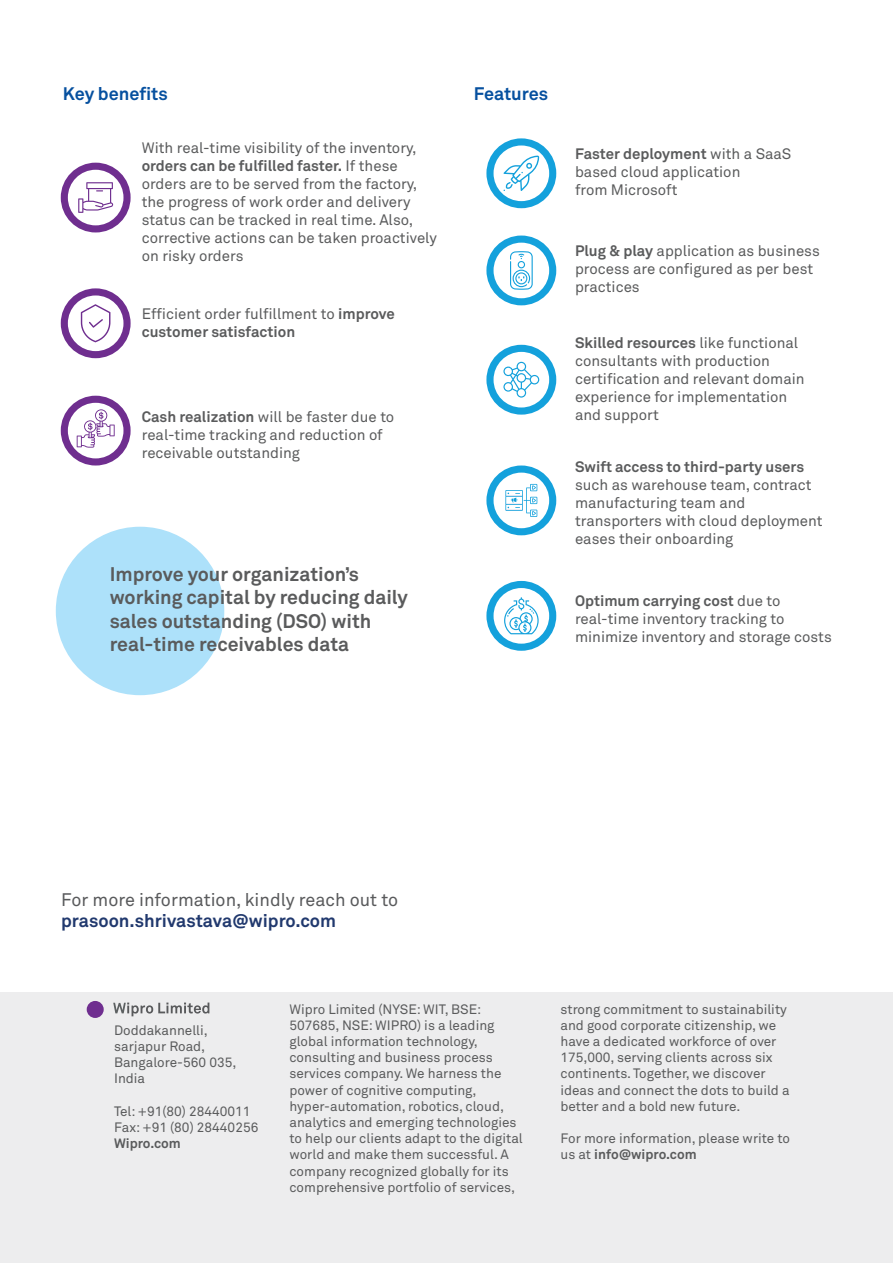
<style>
.page{position:relative;width:893px;height:1263px;background:#fff}
.page>*{position:absolute;margin:0;border:0;box-sizing:border-box;transform-origin:0 0}
.t1{font:700 19.5px/23.4px "Wipro Akkurat";color:#5a5b5c}
.t2{font:18px "Wipro Akkurat";color:#595a5c}
.t3{font:700 18px "Wipro Akkurat";color:#21396e}
.t4{font:700 18px "Wipro Akkurat";color:#06509f}
.t5{font:15px/18px "Wipro Akkurat";color:#5a5b5c}
.t6{font:700 15px "Wipro Akkurat";color:#5a5b5c}
.t7{font:13.5px/16.2px "Wipro Akkurat";color:#5a5b5c}
.t8{font:700 13.5px "Wipro Akkurat";color:#5a5b5c}
.s1{font-weight:700}
</style>
<div class="page">
<div style="left:486px;top:138px;width:70px;height:70px;background:#14a1dc;border-radius:50%"></div>
<div style="left:494px;top:145px;width:55px;height:56px;background:#fff;border-radius:50%"></div>
<div style="left:486px;top:236px;width:70px;height:69px;background:#14a1dc;border-radius:50%"></div>
<div style="left:494px;top:243px;width:55px;height:55px;background:#fff;border-radius:50%"></div>
<div style="left:486px;top:581px;width:70px;height:70px;background:#14a1dc;border-radius:50%"></div>
<div style="left:494px;top:588px;width:55px;height:56px;background:#fff;border-radius:50%"></div>
<div style="left:0;top:992px;width:893px;height:271px;background:#ededee"></div>
<div style="left:87px;top:1001px;width:17px;height:17px;background:#6f2e8f;border-radius:50%"></div>
<svg style="left:113px;top:1002px;width:96px;height:14px"></svg>
<div style="left:61px;top:288px;width:70px;height:70px;background:#6f2e8f;border-radius:50%"></div>
<div style="left:68px;top:295px;width:55px;height:56px;background:#fff;border-radius:50%"></div>
<svg style="left:81px;top:304px;width:29px;height:38px"></svg>
<div style="left:61px;top:163px;width:70px;height:69px;background:#6f2e8f;border-radius:50%"></div>
<div style="left:68px;top:170px;width:55px;height:55px;background:#fff;border-radius:50%"></div>
<svg style="left:78px;top:182px;width:35px;height:31px"></svg>
<div style="left:61px;top:396px;width:70px;height:69px;background:#6f2e8f;border-radius:50%"></div>
<div style="left:68px;top:403px;width:55px;height:55px;background:#fff;border-radius:50%"></div>
<svg style="left:77px;top:409px;width:38px;height:39px"></svg>
<svg style="left:504px;top:156px;width:35px;height:35px"></svg>
<svg style="left:510px;top:251px;width:23px;height:39px"></svg>
<svg style="left:486px;top:465px;width:70px;height:70px"></svg>
<div style="left:494px;top:473px;width:55px;height:55px;background:#fff;border-radius:50%"></div>
<svg style="left:505px;top:484px;width:32px;height:33px"></svg>
<svg style="left:504px;top:597px;width:35px;height:37px"></svg>
<svg style="left:486px;top:345px;width:70px;height:70px"></svg>
<div style="left:494px;top:352px;width:55px;height:55px;background:#fff;border-radius:50%"></div>
<svg style="left:503px;top:362px;width:36px;height:36px"></svg>
<div style="left:56px;top:527px;width:168px;height:168px;background:#ade1fa;border-radius:50%"></div>
<p class="t4" style="left:63px;top:83px;width:107px">Key benefits</p>
<p class="t4" style="left:474px;top:83px;width:76px">Features</p>
<p class="t5" style="left:142px;top:139px;width:297px">With real-time visibility of the inventory, <span class="s1">orders can be fulfilled faster.</span> If these orders are to be served from the factory, the progress of work order and delivery status can be tracked in real time. Also, corrective actions can be taken proactively on risky orders</p>
<p class="t5" style="left:142px;top:305px;width:255px">Efficient order fulfillment to <span class="s1">improve customer satisfaction</span></p>
<p class="t5" style="left:142px;top:408px;width:254px"><span class="s1">Cash realization</span> will be faster due to real-time tracking and reduction of receivable outstanding</p>
<h1 class="t1" style="left:110px;top:562px;width:300px">Improve your organization’s working capital by reducing daily sales outstanding (DSO) with real-time receivables data</h1>
<p class="t5" style="left:575px;top:144px;width:218px"><span class="s1">Faster deployment</span> with a SaaS based cloud application<br>from Microsoft</p>
<p class="t5" style="left:575px;top:242px;width:246px"><span class="s1">Plug &amp; play</span> application as business process are configured as per best practices</p>
<p class="t5" style="left:575px;top:334px;width:231px"><span class="s1">Skilled resources</span> like functional consultants with production certification and relevant domain experience for implementation and support</p>
<p class="t6" style="left:575px;top:458px;width:231px">Swift access to third-party users</p>
<p class="t5" style="left:575px;top:476px;width:249px">such as warehouse team, contract manufacturing team and transporters with cloud deployment eases their onboarding</p>
<p class="t5" style="left:575px;top:592px;width:258px"><span class="s1">Optimum carrying cost</span> due to real-time inventory tracking to minimize inventory and storage costs</p>
<p class="t2" style="left:61px;top:889px;width:338px">For more information, kindly reach out to</p>
<p class="t3" style="left:61px;top:910px;width:276px">prasoon.shrivastava@wipro.com</p>
<p class="t7" style="left:114px;top:1022px;width:124px">Doddakannelli, sarjapur Road,<br>Bangalore-560 035,<br>India</p>
<p class="t7" style="left:114px;top:1103px;width:146px">Tel: +91(80) 28440011<br>Fax: +91 (80) 28440256</p>
<p class="t8" style="left:114px;top:1135px;width:68px">Wipro.com</p>
<p class="t7" style="left:289px;top:1001px;width:235px">Wipro Limited (NYSE: WIT, BSE:<br>507685, NSE: WIPRO) is a leading global information technology, consulting and business process services company. We harness the power of cognitive computing, hyper-automation, robotics, cloud, analytics and emerging technologies to help our clients adapt to the digital world and make them successful. A company recognized globally for its comprehensive portfolio of services,</p>
<p class="t7" style="left:560px;top:1001px;width:231px">strong commitment to sustainability and good corporate citizenship, we have a dedicated workforce of over 175,000, serving clients across six continents. Together, we discover ideas and connect the dots to build a better and a bold new future.</p>
<p class="t7" style="left:560px;top:1130px;width:231px">For more information, please write to us at <span class="s1">info@wipro.com</span></p>
</div>
